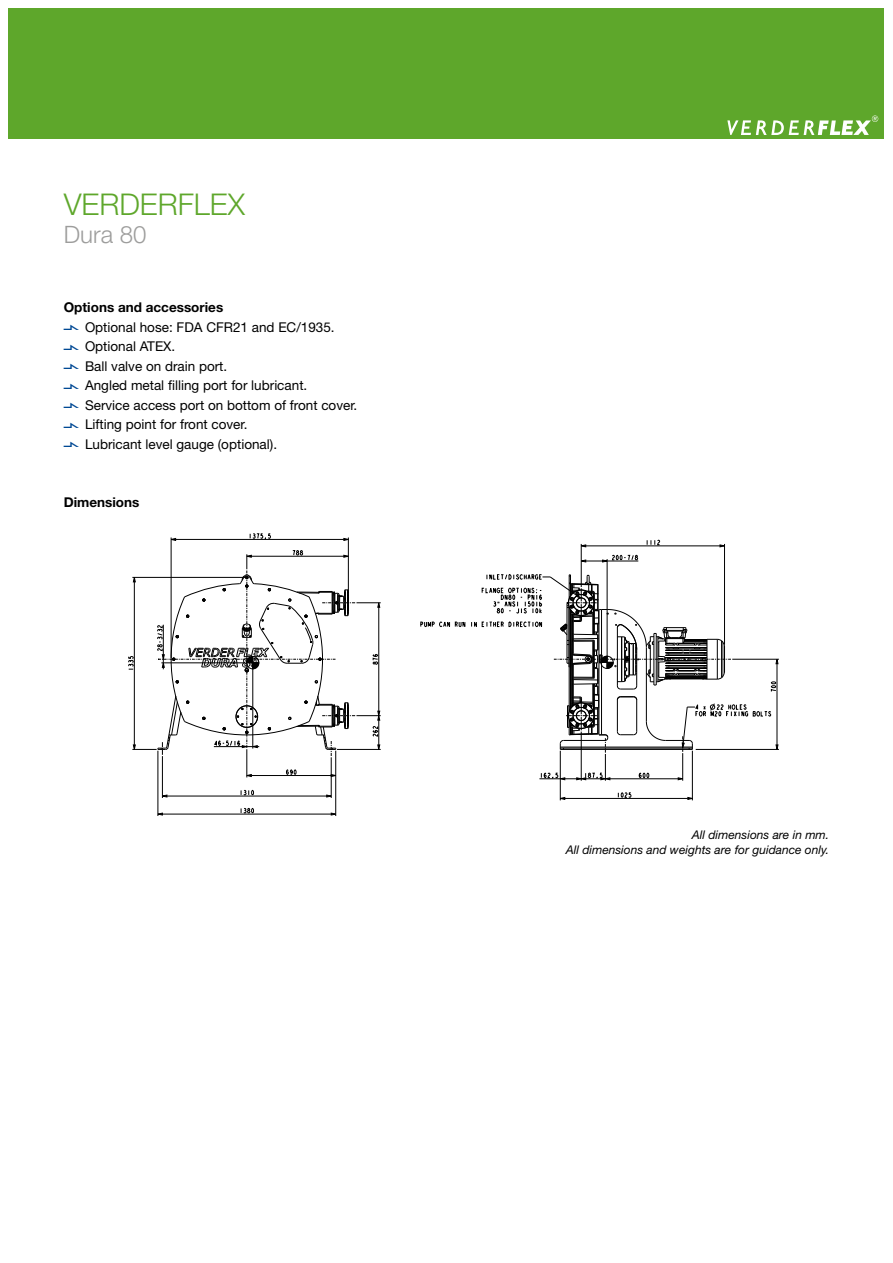
<style>
.page{position:relative;width:893px;height:1263px;background:#fff}
.page>*{position:absolute;margin:0;border:0;box-sizing:border-box;transform-origin:0 0}
.t1{font:300 30px "Helvetica Neue LT Std";color:#5ea72b}
.t2{font:300 24px "Helvetica Neue LT Std";color:#9d9d9c}
.t3{font:13.5px/19.5px "Helvetica Neue LT Std";color:#000}
.t4{font:700 13.5px "Helvetica Neue LT Std";color:#000}
.t5{font:italic 12px/15px "Helvetica Neue LT Std";color:#000;text-align:right}
.s1{font-weight:700}
.s2{font-family:"The Verder Bullit";font-size:13.8px;color:#004994}
</style>
<div class="page">
<div style="left:9px;top:9px;width:875px;height:130px;background:#5ea72b"></div>
<svg style="left:727px;top:116px;width:151px;height:19px"></svg>
<svg style="left:647px;top:540px;width:13px;height:5px"></svg>
<svg style="left:580px;top:544px;width:6px;height:4px"></svg>
<svg style="left:719px;top:544px;width:5px;height:4px"></svg>
<svg style="left:241px;top:808px;width:13px;height:5px"></svg>
<svg style="left:157px;top:812px;width:6px;height:4px"></svg>
<svg style="left:330px;top:812px;width:5px;height:4px"></svg>
<svg style="left:241px;top:790px;width:13px;height:5px"></svg>
<svg style="left:163px;top:794px;width:5px;height:4px"></svg>
<svg style="left:326px;top:794px;width:5px;height:4px"></svg>
<svg style="left:250px;top:534px;width:21px;height:5px"></svg>
<svg style="left:343px;top:538px;width:5px;height:3px"></svg>
<svg style="left:170px;top:538px;width:6px;height:3px"></svg>
<svg style="left:618px;top:793px;width:13px;height:4px"></svg>
<svg style="left:559px;top:797px;width:7px;height:3px"></svg>
<svg style="left:687px;top:797px;width:5px;height:3px"></svg>
<svg style="left:421px;top:621px;width:44px;height:6px"></svg>
<svg style="left:471px;top:621px;width:5px;height:6px"></svg>
<hr style="left:162px;top:814px;width:169px;height:1px;background:#000">
<hr style="left:167px;top:796px;width:160px;height:1px;background:#000">
<hr style="left:158px;top:751px;width:1px;height:65px;background:#000">
<hr style="left:162px;top:756px;width:1px;height:42px;background:#000">
<hr style="left:171px;top:537px;width:1px;height:121px;background:#000">
<hr style="left:331px;top:757px;width:1px;height:41px;background:#000">
<hr style="left:335px;top:751px;width:1px;height:65px;background:#000">
<hr style="left:348px;top:537px;width:1px;height:56px;background:#000">
<svg style="left:129px;top:550px;width:252px;height:227px"></svg>
<hr style="left:378px;top:607px;width:1px;height:104px;background:#000">
<hr style="left:176px;top:539px;width:168px;height:1px;background:#000">
<hr style="left:565px;top:798px;width:123px;height:1px;background:#000">
<hr style="left:560px;top:751px;width:1px;height:49px;background:#000">
<hr style="left:581px;top:544px;width:1px;height:43px;background:#000">
<hr style="left:607px;top:559px;width:1px;height:102px;background:#000">
<hr style="left:692px;top:751px;width:1px;height:49px;background:#000">
<hr style="left:724px;top:544px;width:1px;height:101px;background:#000">
<svg style="left:482px;top:574px;width:297px;height:207px"></svg>
<svg style="left:580px;top:555px;width:58px;height:8px"></svg>
<hr style="left:607px;top:561px;width:31px;height:1px;background:#000">
<hr style="left:777px;top:664px;width:1px;height:81px;background:#000">
<hr style="left:586px;top:546px;width:134px;height:1px;background:#000">
<h1 class="t1" style="left:64px;top:185px;width:183px">VERDERFLEX</h1>
<h2 class="t2" style="left:64px;top:220px;width:84px">Dura 80</h2>
<p class="t3" style="left:64px;top:297px;width:295px"><span class="s1">Options and accessories<br></span><span class="s2">V</span> Optional hose: FDA CFR21 and EC/1935.<br><span class="s2">V</span> Optional ATEX.<br><span class="s2">V</span> Ball valve on drain port.<br><span class="s2">V</span> Angled metal filling port for lubricant.<br><span class="s2">V</span> Service access port on bottom of front cover.<br><span class="s2">V</span> Lifting point for front cover.<br><span class="s2">V</span> Lubricant level gauge (optional).</p>
<p class="t4" style="left:64px;top:494px;width:77px">Dimensions</p>
<p class="t5" style="left:566px;top:827px;width:265px">All dimensions are in mm.<br>All dimensions and weights are for guidance only.</p>
</div>
